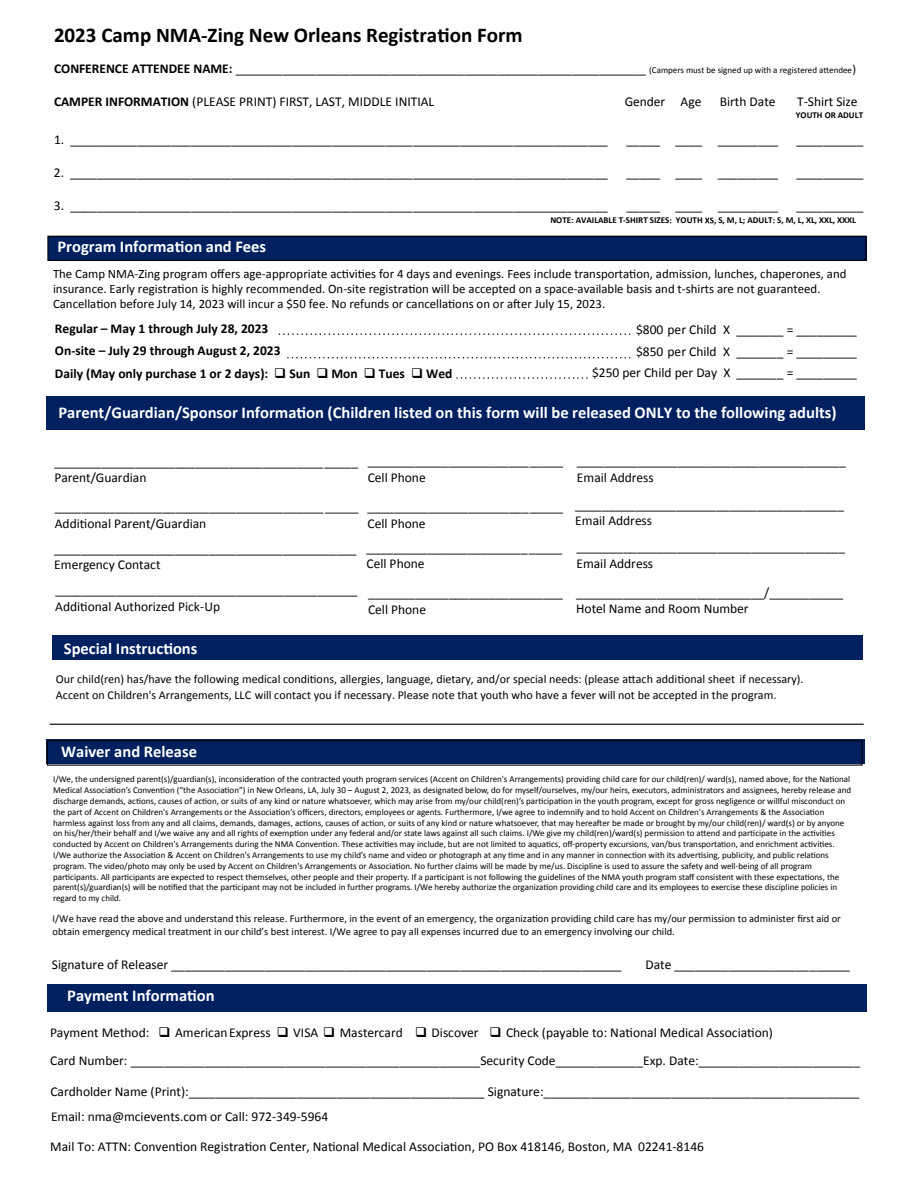
<style>
.page{position:relative;width:918px;height:1188px;background:#fff}
.page>*{position:absolute;margin:0;border:0;box-sizing:border-box;transform-origin:0 0}
.t1{font:700 21px "Calibri";color:#000}
.t2{font:700 16.5px "Calibri";color:#fff}
.t3{font:13.5px/16.5px "Calibri";color:#000}
.t4{font:700 13.5px/22.8px "Calibri";color:#000}
.t5{font:12.75px/15.3px "Calibri";color:#000}
.t6{font:12px/16.2px "Calibri";color:#000}
.t7{font:10.5px/12.8px "Calibri";color:#000}
.t8{font:9px/10.8px "Calibri";color:#000}
.t9{font:700 9px "Calibri";color:#000}
.s1{font-weight:700}
.s2{font-size:9px}
.s3{font-size:12px}
</style>
<div class="page">
<svg style="left:705px;top:218px;width:11px;height:7px"></svg>
<div style="left:48px;top:237px;width:818px;height:24px;background:#002060"></div>
<div style="left:47px;top:236px;width:820px;height:25px;border:1px solid #000"></div>
<div style="left:47px;top:397px;width:818px;height:33px;background:#002060"></div>
<div style="left:52px;top:635px;width:811px;height:24px;background:#002060"></div>
<hr style="left:50px;top:724px;width:813px;height:1px;background:#000">
<div style="left:46px;top:740px;width:818px;height:24px;background:#002060"></div>
<div style="left:47px;top:740px;width:816px;height:26px;border:1px solid #000"></div>
<div style="left:48px;top:984px;width:819px;height:27px;background:#002060"></div>
<svg style="left:279px;top:333px;width:352px;height:2px"></svg>
<svg style="left:288px;top:357px;width:343px;height:1px"></svg>
<svg style="left:457px;top:377px;width:131px;height:2px"></svg>
<h1 class="t1" style="left:54px;top:21px;width:470px">2023 Camp NMA-Zing New Orleans Registration Form</h1>
<h3 class="t3" style="left:54px;top:60px;width:804px"><span class="s1">CONFERENCE ATTENDEE NAME:</span> _____________________________________________________________ <span class="s2">(Campers must be signed up with a registered attendee</span><span class="s3">)</span></h3>
<h3 class="t3" style="left:54px;top:93px;width:382px"><span class="s1">CAMPER INFORMATION</span> (PLEASE PRINT) FIRST, LAST, MIDDLE INITIAL</h3>
<h3 class="t3" style="left:625px;top:93px;width:78px">Gender Age</h3>
<h3 class="t3" style="left:720px;top:93px;width:57px">Birth Date</h3>
<h3 class="t3" style="left:797px;top:93px;width:62px">T-Shirt Size</h3>
<p class="t9" style="left:796px;top:109px;width:69px">YOUTH OR ADULT</p>
<h3 class="t3" style="left:54px;top:132px;width:555px">1. ________________________________________________________________________________</h3>
<h3 class="t3" style="left:627px;top:132px;width:153px">_____ ____ _________</h3>
<h3 class="t3" style="left:797px;top:132px;width:69px">__________</h3>
<h3 class="t3" style="left:54px;top:164px;width:555px">2. ________________________________________________________________________________</h3>
<h3 class="t3" style="left:627px;top:164px;width:153px">_____ ____ _________</h3>
<h3 class="t3" style="left:797px;top:164px;width:69px">__________</h3>
<h3 class="t3" style="left:54px;top:198px;width:555px">3. ________________________________________________________________________________</h3>
<h3 class="t3" style="left:627px;top:198px;width:153px">_____ ____ _________</h3>
<h3 class="t3" style="left:797px;top:198px;width:69px">__________</h3>
<p class="t9" style="left:550px;top:215px;width:154px">NOTE: AVAILABLE T-SHIRT SIZES YOUTH</p>
<p class="t9" style="left:718px;top:215px;width:139px">S, M, L; ADULT S, M, L, XL, XXL, XXXL</p>
<h2 class="t2" style="left:57px;top:236px;width:210px">Program Information and Fees</h2>
<p class="t5" style="left:53px;top:266px;width:795px">The Camp NMA-Zing program offers age-appropriate activities for 4 days and evenings. Fees include transportation, admission, lunches, chaperones, and insurance. Early registration is highly recommended. On-site registration will be accepted on a space-available basis and t-shirts are not guaranteed.<br>Cancellation before July 14, 2023 will incur a $50 fee. No refunds or cancellations on or after July 15, 2023.</p>
<h3 class="t4" style="left:55px;top:317px;width:399px">Regular – May 1 through July 28, 2023<br>On-site – July 29 through August 2, 2023<br>Daily (May only purchase 1 or 2 days): ❑ Sun ❑ Mon ❑ Tues ❑ Wed</h3>
<h3 class="t3" style="left:636px;top:322px;width:222px">$800 per Child X _______ = _________</h3>
<h3 class="t3" style="left:636px;top:343px;width:222px">$850 per Child X _______ = _________</h3>
<h3 class="t3" style="left:592px;top:364px;width:266px">$250 per Child per Day X _______ = _________</h3>
<h2 class="t2" style="left:59px;top:402px;width:780px">Parent/Guardian/Sponsor Information (Children listed on this form will be released ONLY to the following adults)</h2>
<h3 class="t3" style="left:54px;top:453px;width:305px">_____________________________________________<br>Parent/Guardian</h3>
<h3 class="t3" style="left:368px;top:452px;width:197px">_____________________________<br>Cell Phone</h3>
<h3 class="t3" style="left:577px;top:452px;width:270px">________________________________________<br>Email Address</h3>
<h3 class="t3" style="left:55px;top:499px;width:305px">_____________________________________________<br>Additional Parent/Guardian</h3>
<h3 class="t3" style="left:368px;top:499px;width:197px">_____________________________<br>Cell Phone</h3>
<h3 class="t3" style="left:575px;top:496px;width:270px">________________________________________<br>Email Address</h3>
<h3 class="t3" style="left:54px;top:540px;width:304px">_____________________________________________<br>Emergency Contact</h3>
<h3 class="t3" style="left:367px;top:539px;width:197px">_____________________________<br>Cell Phone</h3>
<h3 class="t3" style="left:576px;top:584px;width:269px">____________________________/___________<br>Hotel Name and Room Number</h3>
<h3 class="t3" style="left:576px;top:538px;width:270px">________________________________________<br>Email Address</h3>
<h3 class="t3" style="left:55px;top:582px;width:304px">_____________________________________________<br>Additional Authorized Pick-Up</h3>
<h3 class="t3" style="left:368px;top:584px;width:196px">_____________________________<br>Cell Phone</h3>
<h2 class="t2" style="left:64px;top:638px;width:135px">Special Instructions</h2>
<p class="t6" style="left:56px;top:671px;width:749px">Our child(ren) has/have the following medical conditions, allergies, language, dietary, and/or special needs: (please attach additional sheet if necessary).<br>Accent on Children's Arrangements, LLC will contact you if necessary. Please note that youth who have a fever will not be accepted in the program.</p>
<h2 class="t2" style="left:61px;top:741px;width:137px">Waiver and Release</h2>
<p class="t8" style="left:53px;top:774px;width:800px">I/We, the undersigned parent(s)/guardian(s), inconsideration of the contracted youth program services (Accent on Children's Arrangements) providing child care for our child(ren)/ ward(s), named above, for the National Medical Association’s Convention (“the Association”) in New Orleans, LA, July 30 – August 2, 2023, as designated below, do for myself/ourselves, my/our heirs, executors, administrators and assignees, hereby release and discharge demands, actions, causes of action, or suits of any kind or nature whatsoever, which may arise from my/our child(ren)’s participation in the youth program, except for gross negligence or willful misconduct on the part of Accent on Children's Arrangements or the Association’s officers, directors, employees or agents. Furthermore, I/we agree to indemnify and to hold Accent on Children's Arrangements &amp; the Association harmless against loss from any and all claims, demands, damages, actions, causes of action, or suits of any kind or nature whatsoever, that may hereafter be made or brought by my/our child(ren)/ ward(s) or by anyone on his/her/their behalf and I/we waive any and all rights of exemption under any federal and/or state laws against all such claims. I/We give my child(ren)/ward(s) permission to attend and participate in the activities conducted by Accent on Children's Arrangements during the NMA Convention. These activities may include, but are not limited to aquatics, off-property excursions, van/bus transportation, and enrichment activities.<br>I/We authorize the Association &amp; Accent on Children's Arrangements to use my child’s name and video or photograph at any time and in any manner in connection with its advertising, publicity, and public relations program. The video/photo may only be used by Accent on Children's Arrangements or Association. No further claims will be made by me/us. Discipline is used to assure the safety and well-being of all program participants. All participants are expected to respect themselves, other people and their property. If a participant is not following the guidelines of the NMA youth program staff consistent with these expectations, the parent(s)/guardian(s) will be notified that the participant may not be included in further programs. I/We hereby authorize the organization providing child care and its employees to exercise these discipline policies in regard to my child.</p>
<p class="t7" style="left:53px;top:913px;width:790px">I/We have read the above and understand this release. Furthermore, in the event of an emergency, the organization providing child care has my/our permission to administer first aid or obtain emergency medical treatment in our child’s best interest. I/We agree to pay all expenses incurred due to an emergency involving our child.</p>
<h3 class="t3" style="left:52px;top:956px;width:571px">Signature of Releaser ___________________________________________________________________</h3>
<h3 class="t3" style="left:645px;top:957px;width:206px">Date __________________________</h3>
<h2 class="t2" style="left:67px;top:984px;width:149px">Payment Information</h2>
<p class="t3" style="left:50px;top:1019px;width:812px;line-height:28.2px">Payment Method: ❑ American Express ❑ VISA ❑ Mastercard ❑ Discover ❑ Check (payable to: National Medical Association)<br>Card Number: ____________________________________________________Security Code_____________Exp. Date:________________________</p>
<h3 class="t3" style="left:50px;top:1078px;width:811px;line-height:25.7px">Cardholder Name (Print):____________________________________________ Signature:_______________________________________________<br>Email: nma@mcievents.com or Call: 972-349-5964</h3>
<h3 class="t3" style="left:50px;top:1139px;width:655px">Mail To: ATTN: Convention Registration Center, National Medical Association, PO Box 418146, Boston, MA 02241-8146</h3>
</div>
